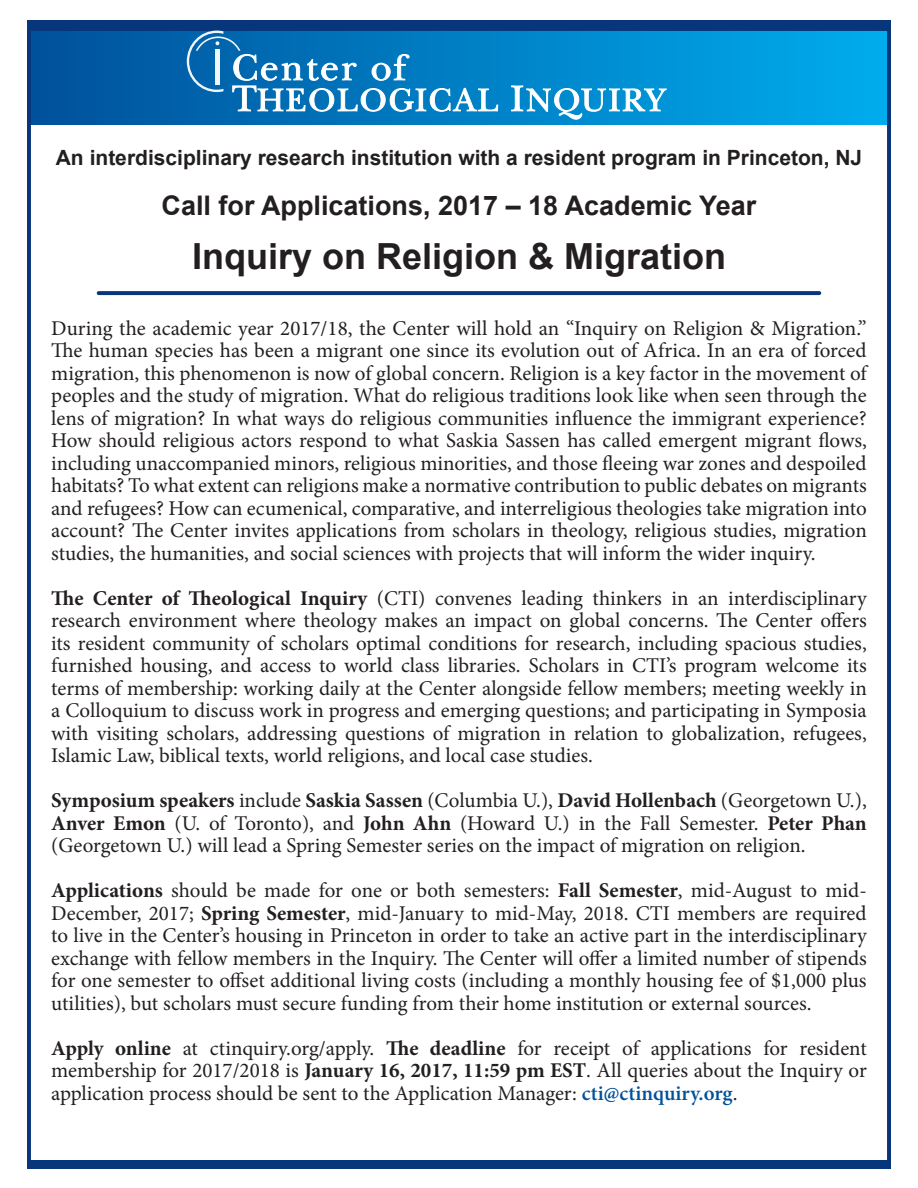
<style>
.page{position:relative;width:918px;height:1188px;background:#fff}
.page>*{position:absolute;margin:0;border:0;box-sizing:border-box;transform-origin:0 0}
.t1{font:700 36px "Arial";color:#231f20}
.t2{font:700 27px "Arial";color:#231f20}
.t3{font:21px/22.5px "Minion Pro";color:#231f20;text-align:justify}
.t4{font:700 21px "Minion Pro";color:#231f20}
.t5{font:700 21px "Arial";color:#231f20}
.s1{font-weight:700}
.s2{font-weight:400}
.s3{font-weight:600;color:#01519b}
</style>
<div class="page">
<div style="left:28px;top:30px;width:864px;height:95px;background:linear-gradient(to right,#00519b,#00abec)"></div>
<svg style="left:511px;top:85px;width:156px;height:35px"></svg>
<div style="left:27px;top:1161px;width:864px;height:8px;background:#07367b"></div>
<svg style="left:99px;top:291px;width:720px;height:4px;background:#0e3b7e"></svg>
<svg style="left:187px;top:31px;width:311px;height:81px;background:#2486c3"></svg>
<div style="left:215px;top:49px;width:5px;height:36px;background:#eff5f9"></div>
<div style="left:27px;top:20px;width:864px;height:8px;background:#07367b"></div>
<p class="t5" style="left:56px;top:143px;width:808px">An interdisciplinary research institution with a resident program in Princeton, NJ</p>
<p class="t2" style="left:162px;top:188px;width:596px">Call for Applications, 2017 – 18 Academic Year</p>
<p class="t1" style="left:192px;top:233px;width:536px">Inquiry on Religion &amp; Migration</p>
<p class="t3" style="left:51px;top:317px;width:817px">During the academic year 2017/18, the Center will hold an “Inquiry on Religion &amp; Migration.” The human species has been a migrant one since its evolution out of Africa. In an era of forced migration, this phenomenon is now of global concern. Religion is a key factor in the movement of peoples and the study of migration. What do religious traditions look like when seen through the lens of migration? In what ways do religious communities influence the immigrant experience?<br>How should religious actors respond to what Saskia Sassen has called emergent migrant flows, including unaccompanied minors, religious minorities, and those fleeing war zones and despoiled habitats? To what extent can religions make a normative contribution to public debates on migrants and refugees? How can ecumenical, comparative, and interreligious theologies take migration into account? The Center invites applications from scholars in theology, religious studies, migration studies, the humanities, and social sciences with projects that will inform the wider inquiry.</p>
<p class="t3" style="left:51px;top:587px;width:817px"><span class="s1">The Center of Theological Inquiry</span> (CTI) convenes leading thinkers in an interdisciplinary research environment where theology makes an impact on global concerns. The Center offers its resident community of scholars optimal conditions for research, including spacious studies, furnished housing, and access to world class libraries. Scholars in CTI’s program welcome its terms of membership: working daily at the Center alongside fellow members; meeting weekly in a Colloquium to discuss work in progress and emerging questions; and participating in Symposia with visiting scholars, addressing questions of migration in relation to globalization, refugees, Islamic Law, biblical texts, world religions, and local case studies.</p>
<p class="t4" style="left:51px;top:786px;width:817px">Symposium speakers <span class="s2">include</span> Saskia Sassen <span class="s2">(Columbia U.),</span> David Hollenbach <span class="s2">(Georgetown U.),</span></p>
<p class="t3" style="left:51px;top:812px;width:817px"><span class="s1">Anver Emon</span> (U. of Toronto), and <span class="s1">John Ahn</span> (Howard U.) in the Fall Semester. <span class="s1">Peter Phan </span>(Georgetown U.) will lead a Spring Semester series on the impact of migration on religion.</p>
<p class="t3" style="left:51px;top:879px;width:817px"><span class="s1">Applications</span> should be made for one or both semesters: <span class="s1">Fall Semester</span>, mid-August to mid-December, 2017; <span class="s1">Spring Semester</span>, mid-January to mid-May, 2018. CTI members are required to live in the Center’s housing in Princeton in order to take an active part in the interdisciplinary exchange with fellow members in the Inquiry. The Center will offer a limited number of stipends for one semester to offset additional living costs (including a monthly housing fee of $1,000 plus utilities), but scholars must secure funding from their home institution or external sources.</p>
<p class="t3" style="left:51px;top:1037px;width:817px"><span class="s1">Apply online</span> at ctinquiry.org/apply. <span class="s1">The deadline</span> for receipt of applications for resident membership for 2017/2018 is <span class="s1">January 16, 2017, 11:59 pm EST</span>. All queries about the Inquiry or application process should be sent to the Application Manager: <span class="s3">cti@ctinquiry.org</span>.</p>
</div>
